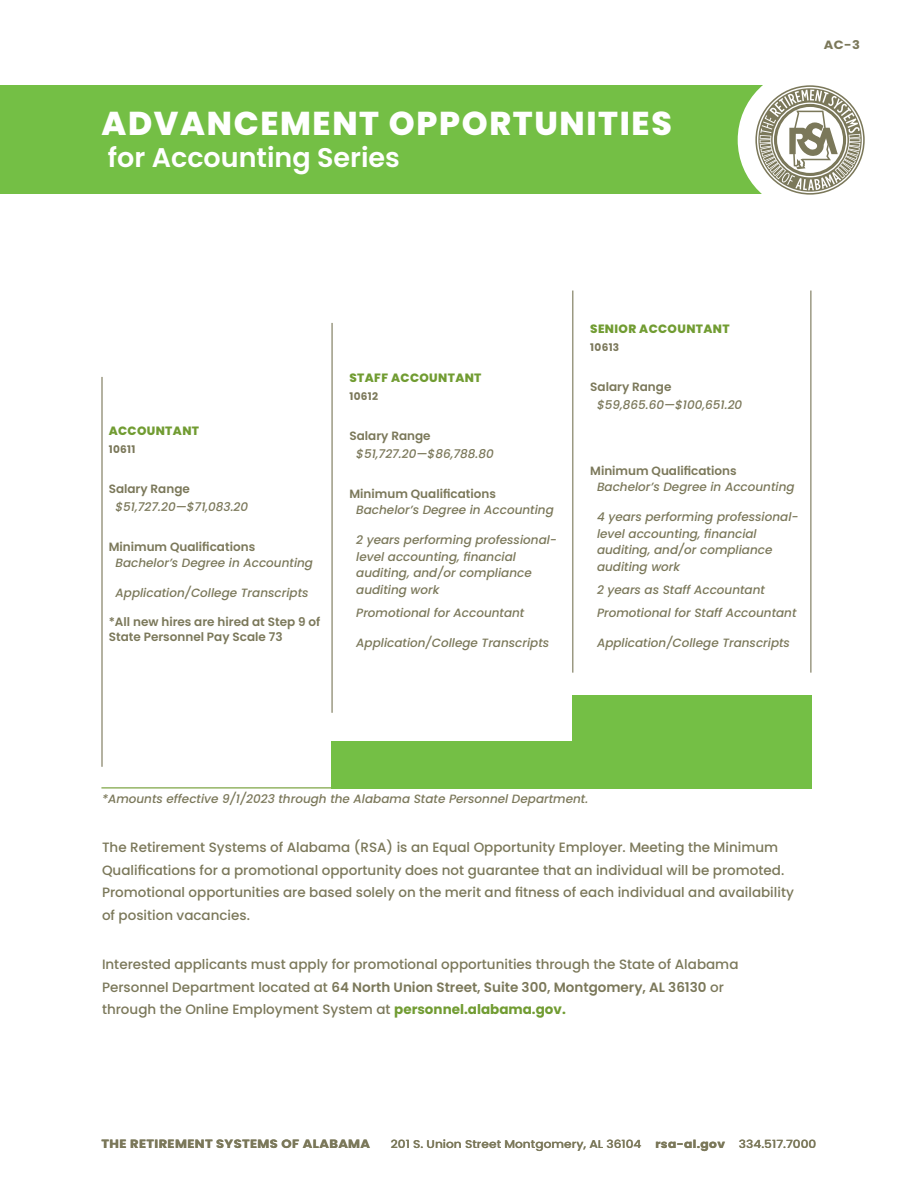
<style>
.page{position:relative;width:918px;height:1188px;background:#fff}
.page>*{position:absolute;margin:0;border:0;box-sizing:border-box;transform-origin:0 0}
.t1{font:800 33px "Poppins";letter-spacing:.05em;color:#fff}
.t2{font:600 27px "Poppins";color:#fff}
.t3{font:500 13.5px/22.5px "Poppins";color:#7b785a}
.t4{font:italic 500 12px/16.5px "Poppins";color:#7b785a}
.t5{font:600 12px/15px "Poppins";color:#7b785a}
.t6{font:800 12px "Poppins";letter-spacing:.03em;color:#719c32}
.t7{font:700 12px "Poppins";letter-spacing:.03em;color:#7b785a;scale:1.08 1}
.t8{font:500 11.25px "Poppins";color:#7b785a;scale:1.08 1}
.t9{font:700 10.5px "Poppins";letter-spacing:.03em;color:#7b785a}
.s1{font-weight:600}
.s2{font-weight:700;color:#719c32}
.s3{font-weight:700}
</style>
<div class="page">
<div style="left:0;top:85px;width:789px;height:109px;background:#74bf45"></div>
<div style="left:738px;top:68px;width:144px;height:144px;background:#fff;border-radius:50%"></div>
<svg style="left:755px;top:85px;width:110px;height:110px"></svg>
<hr style="left:101px;top:787px;width:710px;height:1px;background:#719c32">
<hr style="left:332px;top:323px;width:1px;height:390px;background:#7b785a">
<hr style="left:572px;top:291px;width:1px;height:382px;background:#7b785a">
<hr style="left:810px;top:291px;width:1px;height:382px;background:#7b785a">
<hr style="left:101px;top:377px;width:2px;height:390px;background:#7b785a">
<div style="left:332px;top:765px;width:121px;height:23px;background:#74bf45"></div>
<div style="left:453px;top:765px;width:120px;height:23px;background:#74bf45"></div>
<div style="left:572px;top:765px;width:122px;height:23px;background:#74bf45"></div>
<div style="left:693px;top:765px;width:118px;height:23px;background:#74bf45"></div>
<div style="left:332px;top:742px;width:121px;height:23px;background:#74bf45"></div>
<div style="left:453px;top:742px;width:120px;height:23px;background:#74bf45"></div>
<div style="left:572px;top:742px;width:122px;height:23px;background:#74bf45"></div>
<div style="left:693px;top:742px;width:118px;height:23px;background:#74bf45"></div>
<div style="left:572px;top:719px;width:122px;height:23px;background:#74bf45"></div>
<div style="left:693px;top:719px;width:118px;height:23px;background:#74bf45"></div>
<div style="left:572px;top:696px;width:122px;height:23px;background:#74bf45"></div>
<div style="left:693px;top:696px;width:118px;height:23px;background:#74bf45"></div>
<p class="t1" style="left:102px;top:104px;width:572px">ADVANCEMENT OPPORTUNITIES</p>
<p class="t2" style="left:108px;top:142px;width:294px">for Accounting Series</p>
<p class="t7" style="left:824px;top:38px;width:35px">AC-3</p>
<p class="t6" style="left:109px;top:424px;width:92px">ACCOUNTANT</p>
<p class="t9" style="left:109px;top:443px;width:28px">10611</p>
<p class="t5" style="left:109px;top:481px;width:83px">Salary Range</p>
<p class="t4" style="left:116px;top:498px;width:134px">$51,727.20—$71,083.20</p>
<p class="t5" style="left:109px;top:539px;width:148px">Minimum Qualifications</p>
<p class="t4" style="left:116px;top:555px;width:199px">Bachelor’s Degree in Accounting</p>
<p class="t4" style="left:116px;top:585px;width:195px">Application/College Transcripts</p>
<p class="t5" style="left:109px;top:614px;width:213px">*All new hires are hired at Step 9 of<br>State Personnel Pay Scale 73</p>
<p class="t6" style="left:350px;top:371px;width:134px">STAFF ACCOUNTANT</p>
<p class="t9" style="left:350px;top:391px;width:30px">10612</p>
<p class="t5" style="left:350px;top:428px;width:83px">Salary Range</p>
<p class="t4" style="left:356px;top:446px;width:139px">$51,727.20—$86,788.80</p>
<p class="t5" style="left:350px;top:486px;width:148px">Minimum Qualifications</p>
<p class="t4" style="left:356px;top:502px;width:199px">Bachelor’s Degree in Accounting</p>
<p class="t4" style="left:356px;top:532px;width:202px">2 years performing professional&shy;level accounting, financial auditing, and/or compliance auditing work</p>
<p class="t4" style="left:356px;top:605px;width:170px">Promotional for Accountant</p>
<p class="t4" style="left:356px;top:635px;width:195px">Application/College Transcripts</p>
<p class="t6" style="left:590px;top:322px;width:141px">SENIOR ACCOUNTANT</p>
<p class="t9" style="left:590px;top:341px;width:31px">10613</p>
<p class="t5" style="left:590px;top:379px;width:83px">Salary Range</p>
<p class="t4" style="left:597px;top:396px;width:147px">$59,865.60—$100,651.20</p>
<p class="t5" style="left:590px;top:463px;width:148px">Minimum Qualifications</p>
<p class="t4" style="left:597px;top:479px;width:199px">Bachelor’s Degree in Accounting</p>
<p class="t4" style="left:597px;top:509px;width:203px">4 years performing professional&shy;level accounting, financial auditing, and/or compliance auditing work</p>
<p class="t4" style="left:597px;top:581px;width:170px">2 years as Staff Accountant</p>
<p class="t4" style="left:597px;top:605px;width:201px">Promotional for Staff Accountant</p>
<p class="t4" style="left:597px;top:635px;width:195px">Application/College Transcripts</p>
<p class="t4" style="left:102px;top:790px;width:488px">*Amounts effective 9/1/2023 through the Alabama State Personnel Department.</p>
<p class="t3" style="left:102px;top:836px;width:693px">The Retirement Systems of Alabama (RSA) is an Equal Opportunity Employer. Meeting the Minimum Qualifications for a promotional opportunity does not guarantee that an individual will be promoted.<br>Promotional opportunities are based solely on the merit and fitness of each individual and availability of position vacancies.</p>
<p class="t3" style="left:102px;top:953px;width:638px">Interested applicants must apply for promotional opportunities through the State of Alabama<br>Personnel Department located at <span class="s1">64 North Union Street, Suite 300, Montgomery, AL 36130</span> or through the Online Employment System at <span class="s2">personnel.alabama.gov.</span></p>
<p class="t7" style="left:102px;top:1137px;width:250px">THE RETIREMENT SYSTEMS OF ALABAMA</p>
<p class="t8" style="left:391px;top:1138px;width:396px">201 S. Union Street Montgomery, AL 36104 <span class="s3">rsa-al.gov</span> 334.517.7000</p>
</div>
